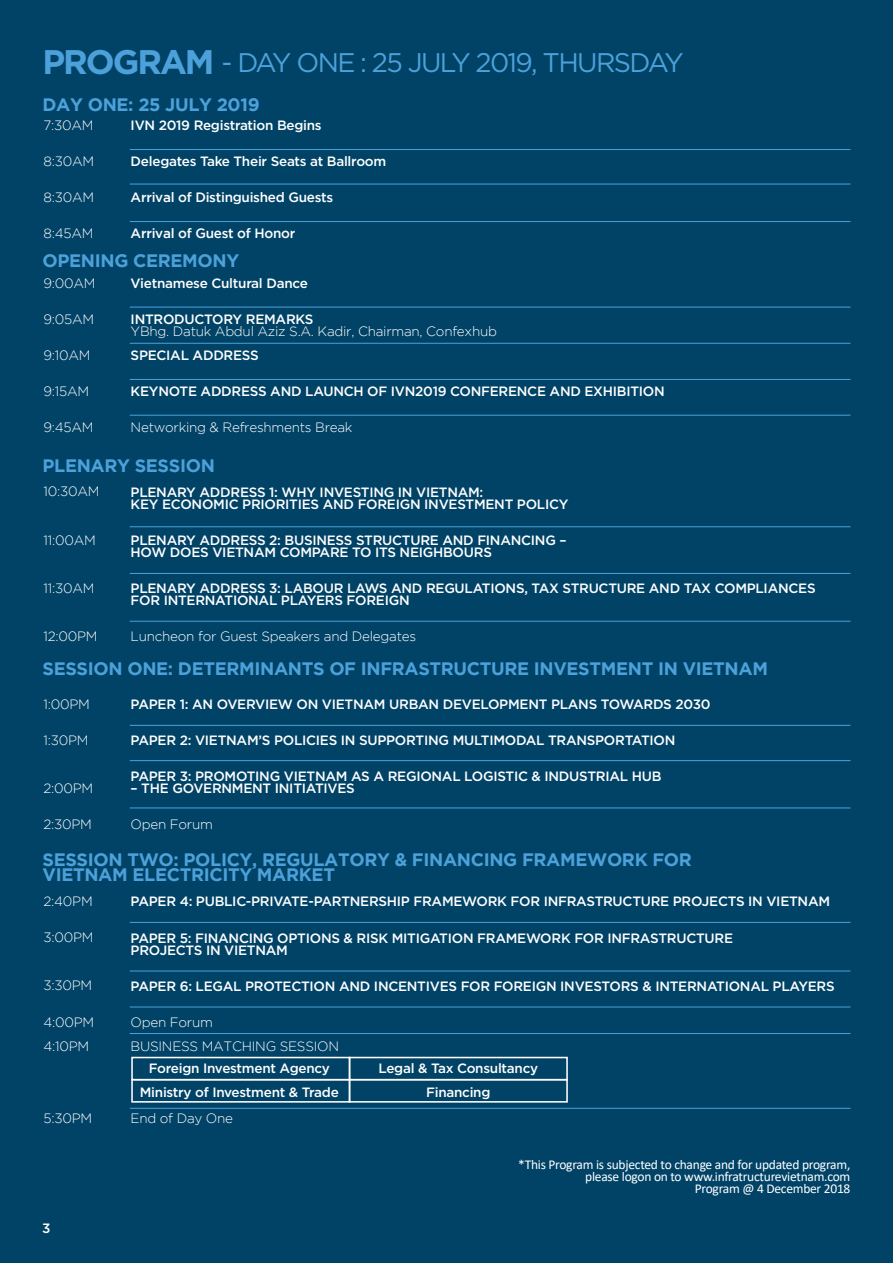
<style>
.page{position:relative;width:893px;height:1263px;background:#004367}
.page>*{position:absolute;margin:0;border:0;box-sizing:border-box;transform-origin:0 0}
.t1{font:700 34.05px "Gotham";letter-spacing:-.06em;color:#4da1da}
.t2{font:26.85px "Gotham";letter-spacing:-.06em;color:#4da1da}
.t3{font:700 18px/15px "Gotham";letter-spacing:-.02em;color:#4da1da}
.t4{font:500 13.5px/12px "Gotham";letter-spacing:-.02em;color:#fff}
.t5{font:300 13.5px/24px "Gotham";letter-spacing:-.02em;color:#fff}
.t6{font:13.5px/12px "Calibri";letter-spacing:-.02em;color:#fff;text-align:right}
.t7{font:500 13.5px "Gotham";letter-spacing:-.02em;color:#fff}
</style>
<div class="page">
<hr style="left:130px;top:149px;width:720px;height:1px;background:#4da1da">
<hr style="left:130px;top:184px;width:720px;height:1px;background:#4da1da">
<hr style="left:130px;top:221px;width:720px;height:1px;background:#4da1da">
<hr style="left:130px;top:307px;width:720px;height:1px;background:#4da1da">
<hr style="left:130px;top:379px;width:720px;height:1px;background:#4da1da">
<hr style="left:130px;top:415px;width:720px;height:1px;background:#4da1da">
<hr style="left:130px;top:343px;width:720px;height:1px;background:#4da1da">
<hr style="left:130px;top:573px;width:720px;height:1px;background:#4da1da">
<hr style="left:130px;top:621px;width:720px;height:1px;background:#4da1da">
<hr style="left:130px;top:526px;width:720px;height:1px;background:#4da1da">
<hr style="left:130px;top:760px;width:720px;height:1px;background:#4da1da">
<hr style="left:130px;top:807px;width:720px;height:1px;background:#4da1da">
<hr style="left:130px;top:725px;width:720px;height:1px;background:#4da1da">
<hr style="left:130px;top:971px;width:720px;height:1px;background:#4da1da">
<hr style="left:130px;top:1007px;width:720px;height:1px;background:#4da1da">
<hr style="left:130px;top:1033px;width:720px;height:1px;background:#4da1da">
<hr style="left:130px;top:1108px;width:720px;height:1px;background:#4da1da">
<hr style="left:130px;top:922px;width:720px;height:1px;background:#4da1da">
<div style="left:131px;top:1057px;width:219px;height:23px;border:2px solid #fff"></div>
<div style="left:131px;top:1079px;width:219px;height:23px;border:2px solid #fff"></div>
<div style="left:349px;top:1057px;width:219px;height:23px;border:2px solid #fff"></div>
<div style="left:349px;top:1079px;width:219px;height:23px;border:2px solid #fff"></div>
<h1 class="t1" style="left:43px;top:40px;width:173px">PROGRAM</h1>
<h2 class="t2" style="left:222px;top:46px;width:464px">- DAY ONE : 25 JULY 2019, THURSDAY</h2>
<h3 class="t3" style="left:43px;top:97px;width:219px">DAY ONE: 25 JULY 2019</h3>
<p class="t5" style="left:44px;top:113px;width:52px">7:30AM</p>
<p class="t5" style="left:44px;top:149px;width:52px">8:30AM</p>
<p class="t5" style="left:44px;top:185px;width:52px">8:30AM</p>
<p class="t5" style="left:44px;top:221px;width:51px">8:45AM</p>
<p class="t4" style="left:131px;top:119px;width:193px">IVN 2019 Registration Begins</p>
<p class="t4" style="left:131px;top:155px;width:257px">Delegates Take Their Seats at Ballroom</p>
<p class="t7" style="left:131px;top:189px;width:204px">Arrival of Distinguished Guests</p>
<p class="t7" style="left:131px;top:225px;width:166px">Arrival of Guest of Honor</p>
<h3 class="t3" style="left:43px;top:253px;width:198px">OPENING CEREMONY</h3>
<p class="t5" style="left:44px;top:271px;width:54px">9:00AM</p>
<p class="t5" style="left:44px;top:307px;width:52px">9:05AM</p>
<p class="t5" style="left:44px;top:343px;width:49px">9:10AM</p>
<p class="t5" style="left:44px;top:379px;width:47px">9:15AM</p>
<p class="t5" style="left:44px;top:415px;width:52px">9:45AM</p>
<p class="t4" style="left:131px;top:277px;width:179px">Vietnamese Cultural Dance</p>
<p class="t4" style="left:131px;top:313px;width:184px">INTRODUCTORY REMARKS</p>
<p class="t5" style="left:131px;top:319px;width:368px">YBhg. Datuk Abdul Aziz S.A. Kadir, Chairman, Confexhub</p>
<p class="t4" style="left:131px;top:349px;width:130px">SPECIAL ADDRESS</p>
<p class="t4" style="left:131px;top:385px;width:536px">KEYNOTE ADDRESS AND LAUNCH OF IVN2019 CONFERENCE AND EXHIBITION</p>
<p class="t5" style="left:131px;top:415px;width:223px">Networking &amp; Refreshments Break</p>
<h3 class="t3" style="left:43px;top:457px;width:174px">PLENARY SESSION</h3>
<p class="t5" style="left:44px;top:479px;width:58px">10:30AM</p>
<p class="t5" style="left:44px;top:528px;width:54px">11:00AM</p>
<p class="t5" style="left:44px;top:576px;width:52px">11:30AM</p>
<p class="t5" style="left:44px;top:624px;width:56px">12:00PM</p>
<p class="t4" style="left:131px;top:485px;width:439px">PLENARY ADDRESS 1: WHY INVESTING IN VIETNAM:<br>KEY ECONOMIC PRIORITIES AND FOREIGN INVESTMENT POLICY</p>
<p class="t4" style="left:131px;top:534px;width:437px">PLENARY ADDRESS 2: BUSINESS STRUCTURE AND FINANCING –<br>HOW DOES VIETNAM COMPARE TO ITS NEIGHBOURS</p>
<p class="t4" style="left:131px;top:582px;width:686px">PLENARY ADDRESS 3: LABOUR LAWS AND REGULATIONS, TAX STRUCTURE AND TAX COMPLIANCES<br>FOR INTERNATIONAL PLAYERS FOREIGN</p>
<p class="t5" style="left:131px;top:624px;width:287px">Luncheon for Guest Speakers and Delegates</p>
<h3 class="t3" style="left:43px;top:660px;width:727px">SESSION ONE: DETERMINANTS OF INFRASTRUCTURE INVESTMENT IN VIETNAM</h3>
<p class="t5" style="left:44px;top:692px;width:48px">1:00PM</p>
<p class="t5" style="left:44px;top:728px;width:47px">1:30PM</p>
<p class="t5" style="left:44px;top:776px;width:51px">2:00PM</p>
<p class="t5" style="left:44px;top:812px;width:50px">2:30PM</p>
<p class="t4" style="left:131px;top:698px;width:581px">PAPER 1: AN OVERVIEW ON VIETNAM URBAN DEVELOPMENT PLANS TOWARDS 2030</p>
<p class="t4" style="left:131px;top:734px;width:546px">PAPER 2: VIETNAM’S POLICIES IN SUPPORTING MULTIMODAL TRANSPORTATION</p>
<p class="t4" style="left:131px;top:770px;width:532px">PAPER 3: PROMOTING VIETNAM AS A REGIONAL LOGISTIC &amp; INDUSTRIAL HUB</p>
<p class="t4" style="left:131px;top:782px;width:226px">– THE GOVERNMENT INITIATIVES</p>
<p class="t5" style="left:131px;top:812px;width:84px">Open Forum</p>
<h3 class="t3" style="left:43px;top:851px;width:651px">SESSION TWO: POLICY, REGULATORY &amp; FINANCING FRAMEWORK FOR<br>VIETNAM ELECTRICITY MARKET</h3>
<p class="t5" style="left:44px;top:889px;width:51px">2:40PM</p>
<p class="t5" style="left:44px;top:925px;width:52px">3:00PM</p>
<p class="t5" style="left:44px;top:973px;width:50px">3:30PM</p>
<p class="t5" style="left:44px;top:1009px;width:52px">4:00PM<br>4:10PM</p>
<p class="t5" style="left:44px;top:1105px;width:50px">5:30PM</p>
<p class="t4" style="left:42px;top:1222px;width:10px">3</p>
<p class="t4" style="left:131px;top:895px;width:701px">PAPER 4: PUBLIC-PRIVATE-PARTNERSHIP FRAMEWORK FOR INFRASTRUCTURE PROJECTS IN VIETNAM</p>
<p class="t4" style="left:131px;top:931px;width:604px">PAPER 5: FINANCING OPTIONS &amp; RISK MITIGATION FRAMEWORK FOR INFRASTRUCTURE<br>PROJECTS IN VIETNAM</p>
<p class="t4" style="left:131px;top:979px;width:706px">PAPER 6: LEGAL PROTECTION AND INCENTIVES FOR FOREIGN INVESTORS &amp; INTERNATIONAL PLAYERS</p>
<p class="t5" style="left:131px;top:1009px;width:210px">Open Forum<br>BUSINESS MATCHING SESSION</p>
<p class="t4" style="left:140px;top:1056px;width:201px;line-height:24px;text-align:center">Foreign Investment Agency<br>Ministry of Investment &amp; Trade</p>
<p class="t4" style="left:378px;top:1056px;width:161px;line-height:24px;text-align:center">Legal &amp; Tax Consultancy<br>Financing</p>
<p class="t5" style="left:131px;top:1105px;width:104px">End of Day One</p>
<p class="t6" style="left:518px;top:1158px;width:334px">*This Program is subjected to change and for updated program, please logon on to www.infratructurevietnam.com<br>Program @ 4 December 2018</p>
</div>
